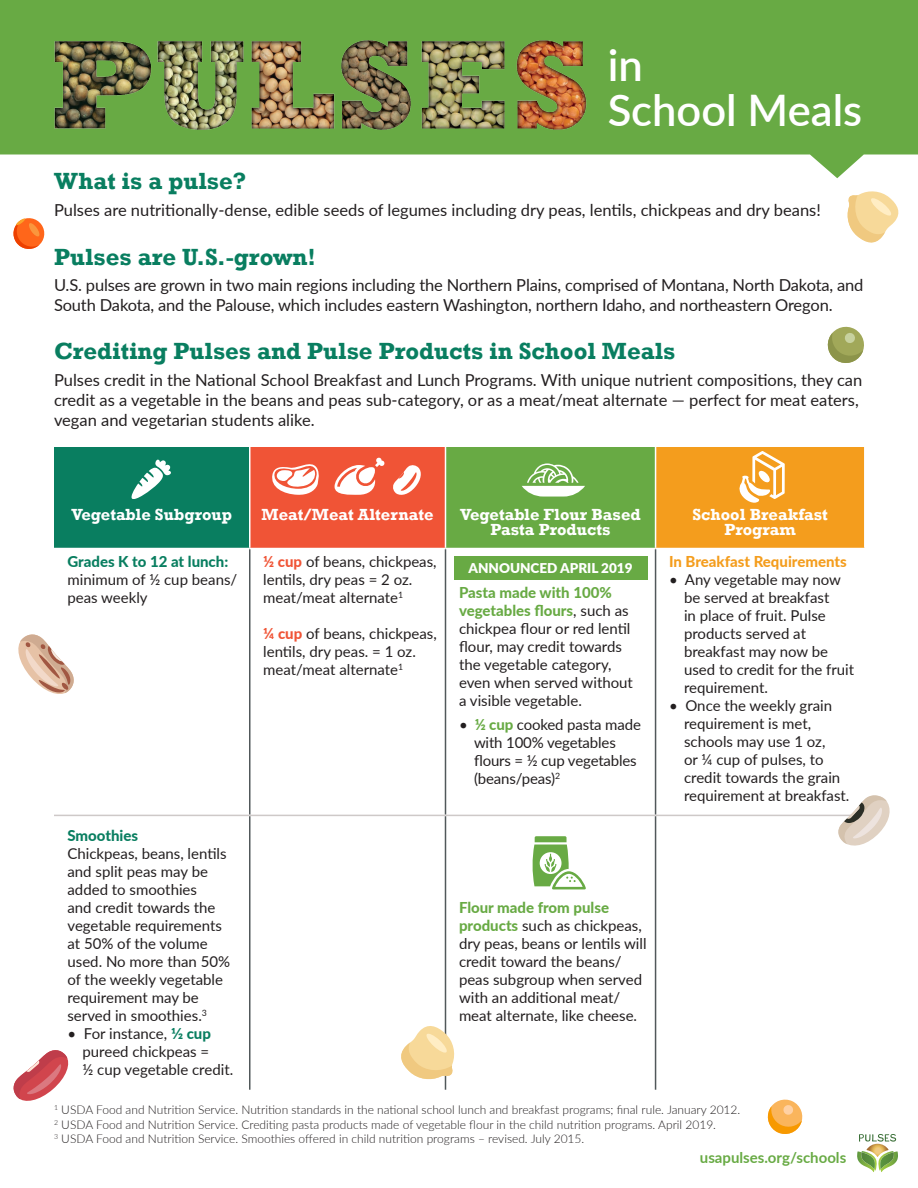
<style>
.page{position:relative;width:918px;height:1188px;background:#fff}
.page>*{position:absolute;margin:0;border:0;box-sizing:border-box;transform-origin:0 0}
.t1{font:600 43.5px/45px "Lato";color:#fff}
.Subhead{font:700 24px "Rockwell";color:#097e60}
.t2{font:16.5px/19.8px "Lato";color:#231f20}
.t3{font:700 16.5px/15px "Rockwell";color:#fff;text-align:center}
.t4{font:15px/18px "Lato";color:#231f20}
.t5{font:800 15px "Lato";color:#f49d1d}
.Subhead-2{font:700 15px "Lato";color:#68aa44}
.t6{font:800 15px "Lato";color:#097e60}
.t7{font:900 13.5px "Lato";color:#fff}
.t8{font:300 12px "Lato";color:#231f20}
.s1{font-weight:800;color:#097e60}
.s2{font-weight:800;color:#f05436}
.s3{font-weight:800;color:#68aa44}
</style>
<div class="page">
<svg style="left:0;top:0;width:918px;height:178px;fill:#68aa44"></svg>
<div style="left:454px;top:556px;width:194px;height:24px;background:#68aa44"></div>
<img style="left:40px;top:30px;width:557px;height:110px">
<div style="left:54px;top:447px;width:196px;height:102px;background:#097e60"></div>
<div style="left:250px;top:447px;width:196px;height:102px;background:#f05436"></div>
<div style="left:446px;top:447px;width:210px;height:102px;background:#68aa44"></div>
<div style="left:656px;top:447px;width:209px;height:102px;background:#f49d1d"></div>
<hr style="left:54px;top:548px;width:196px;height:1px;background:#fff">
<hr style="left:250px;top:548px;width:196px;height:1px;background:#fff">
<hr style="left:446px;top:548px;width:210px;height:1px;background:#fff">
<hr style="left:656px;top:548px;width:210px;height:1px;background:#fff">
<hr style="left:864px;top:447px;width:2px;height:101px;background:#fff">
<hr style="left:249px;top:447px;width:1px;height:101px;background:#fff">
<hr style="left:445px;top:447px;width:1px;height:101px;background:#fff">
<hr style="left:655px;top:447px;width:1px;height:101px;background:#fff">
<hr style="left:249px;top:549px;width:1px;height:266px;background:#51585a">
<hr style="left:249px;top:816px;width:1px;height:274px;background:#51585a">
<hr style="left:445px;top:549px;width:1px;height:266px;background:#51585a">
<hr style="left:445px;top:816px;width:1px;height:274px;background:#51585a">
<hr style="left:655px;top:549px;width:1px;height:266px;background:#51585a">
<hr style="left:655px;top:816px;width:1px;height:274px;background:#51585a">
<hr style="left:54px;top:815px;width:196px;height:1px;background:#cec9c8">
<hr style="left:250px;top:815px;width:196px;height:1px;background:#cec9c8">
<hr style="left:446px;top:815px;width:210px;height:1px;background:#cec9c8">
<hr style="left:656px;top:815px;width:209px;height:1px;background:#cec9c8">
<svg style="left:522px;top:463px;width:63px;height:34px"></svg>
<svg style="left:272px;top:464px;width:47px;height:31px"></svg>
<svg style="left:131px;top:459px;width:40px;height:40px"></svg>
<svg style="left:739px;top:451px;width:46px;height:52px"></svg>
<svg style="left:857px;top:1134px;width:41px;height:38px"></svg>
<img style="left:880px;top:1152px;width:14px;height:17px">
<svg style="left:847px;top:191px;width:52px;height:52px"></svg>
<svg style="left:401px;top:1022px;width:54px;height:59px"></svg>
<svg style="left:827px;top:326px;width:37px;height:37px"></svg>
<svg style="left:18px;top:634px;width:56px;height:60px"></svg>
<svg style="left:13px;top:1050px;width:56px;height:51px"></svg>
<svg style="left:13px;top:218px;width:32px;height:31px"></svg>
<svg style="left:767px;top:1099px;width:36px;height:35px"></svg>
<svg style="left:836px;top:795px;width:54px;height:51px"></svg>
<svg style="left:335px;top:457px;width:50px;height:38px"></svg>
<svg style="left:393px;top:465px;width:28px;height:30px"></svg>
<svg style="left:532px;top:836px;width:54px;height:53px"></svg>
<p class="t1" style="left:608px;top:41px;width:256px">in<br>School Meals</p>
<p class="Subhead" style="left:54px;top:167px;width:194px">What is a pulse?</p>
<p class="t2" style="left:54px;top:199px;width:768px">Pulses are nutritionally-dense, edible seeds of legumes including dry peas, lentils, chickpeas and dry beans!</p>
<p class="Subhead" style="left:54px;top:242px;width:264px">Pulses are U.S.-grown!</p>
<p class="t2" style="left:54px;top:274px;width:811px">U.S. pulses are grown in two main regions including the Northern Plains, comprised of Montana, North Dakota, and<br>South Dakota, and the Palouse, which includes eastern Washington, northern Idaho, and northeastern Oregon.</p>
<p class="Subhead" style="left:54px;top:337px;width:623px">Crediting Pulses and Pulse Products in School Meals</p>
<p class="t2" style="left:54px;top:369px;width:810px">Pulses credit in the National School Breakfast and Lunch Programs. With unique nutrient compositions, they can credit as a vegetable in the beans and peas sub-category, or as a meat/meat alternate — perfect for meat eaters, vegan and vegetarian students alike.</p>
<p class="t3" style="left:72px;top:507px;width:162px">Vegetable Subgroup</p>
<p class="t3" style="left:262px;top:507px;width:174px">Meat/Meat Alternate</p>
<p class="t3" style="left:460px;top:507px;width:182px">Vegetable Flour Based<br>Pasta Products</p>
<p class="t3" style="left:692px;top:507px;width:137px">School Breakfast<br>Program</p>
<p class="t4" style="left:68px;top:552px;width:171px"><span class="s1">Grades K to 12 at lunch: </span>minimum of ½ cup beans/ peas weekly</p>
<p class="t4" style="left:263px;top:552px;width:175px"><span class="s2">½ cup</span> of beans, chickpeas, lentils, dry peas = 2 oz. meat/meat alternate<sup>1</sup></p>
<p class="t4" style="left:263px;top:624px;width:175px"><span class="s2">¼ cup</span> of beans, chickpeas, lentils, dry peas. = 1 oz. meat/meat alternate<sup>1</sup></p>
<p class="t5" style="left:669px;top:551px;width:179px">In Breakfast Requirements</p>
<p class="t4" style="left:684px;top:570px;width:172px;text-indent:-15px">• Any vegetable may now be served at breakfast<br>in place of fruit. Pulse products served at breakfast may now be used to credit for the fruit requirement.</p>
<p class="t4" style="left:684px;top:696px;width:167px;text-indent:-15px">• Once the weekly grain requirement is met, schools may use 1 oz,<br>or ¼ cup of pulses, to credit towards the grain requirement at breakfast.</p>
<p class="t7" style="left:468px;top:558px;width:166px">ANNOUNCED APRIL 2019</p>
<p class="t4" style="left:459px;top:583px;width:175px"><span class="s3">Pasta made with 100% vegetables flours</span>, such as chickpea flour or red lentil flour, may credit towards the vegetable category, even when served without a visible vegetable.</p>
<p class="t4" style="left:474px;top:715px;width:168px;text-indent:-15px">• <span class="s3">½ cup</span> cooked pasta made with 100% vegetables flours = ½ cup vegetables (beans/peas)<sup>2</sup></p>
<p class="t6" style="left:68px;top:824px;width:72px">Smoothies</p>
<p class="t4" style="left:68px;top:844px;width:164px">Chickpeas, beans, lentils and split peas may be added to smoothies<br>and credit towards the vegetable requirements at 50% of the volume used. No more than 50% of the weekly vegetable requirement may be served in smoothies.<sup>3</sup></p>
<p class="t4" style="left:82px;top:1024px;width:152px;text-indent:-15px">• For instance, <span class="s1">1/2 cup </span>pureed chickpeas =<br>½ cup vegetable credit.</p>
<p class="t4" style="left:459px;top:898px;width:189px"><span class="s3">Flour made from pulse products</span> such as chickpeas, dry peas, beans or lentils will credit toward the beans/ peas subgroup when served with an additional meat/ meat alternate, like cheese.</p>
<p class="t8" style="left:54px;top:1101px;width:688px"><sup>1</sup> USDA Food and Nutrition Service. Nutrition standards in the national school lunch and breakfast programs; final rule. January 2012.</p>
<p class="t8" style="left:54px;top:1116px;width:664px"><sup>2</sup> USDA Food and Nutrition Service. Crediting pasta products made of vegetable flour in the child nutrition programs. April 2019.</p>
<p class="t8" style="left:54px;top:1130px;width:532px"><sup>3</sup> USDA Food and Nutrition Service. Smoothies offered in child nutrition programs – revised. July 2015.</p>
<p class="Subhead-2" style="left:700px;top:1147px;width:148px">usapulses.org/schools</p>
</div>
